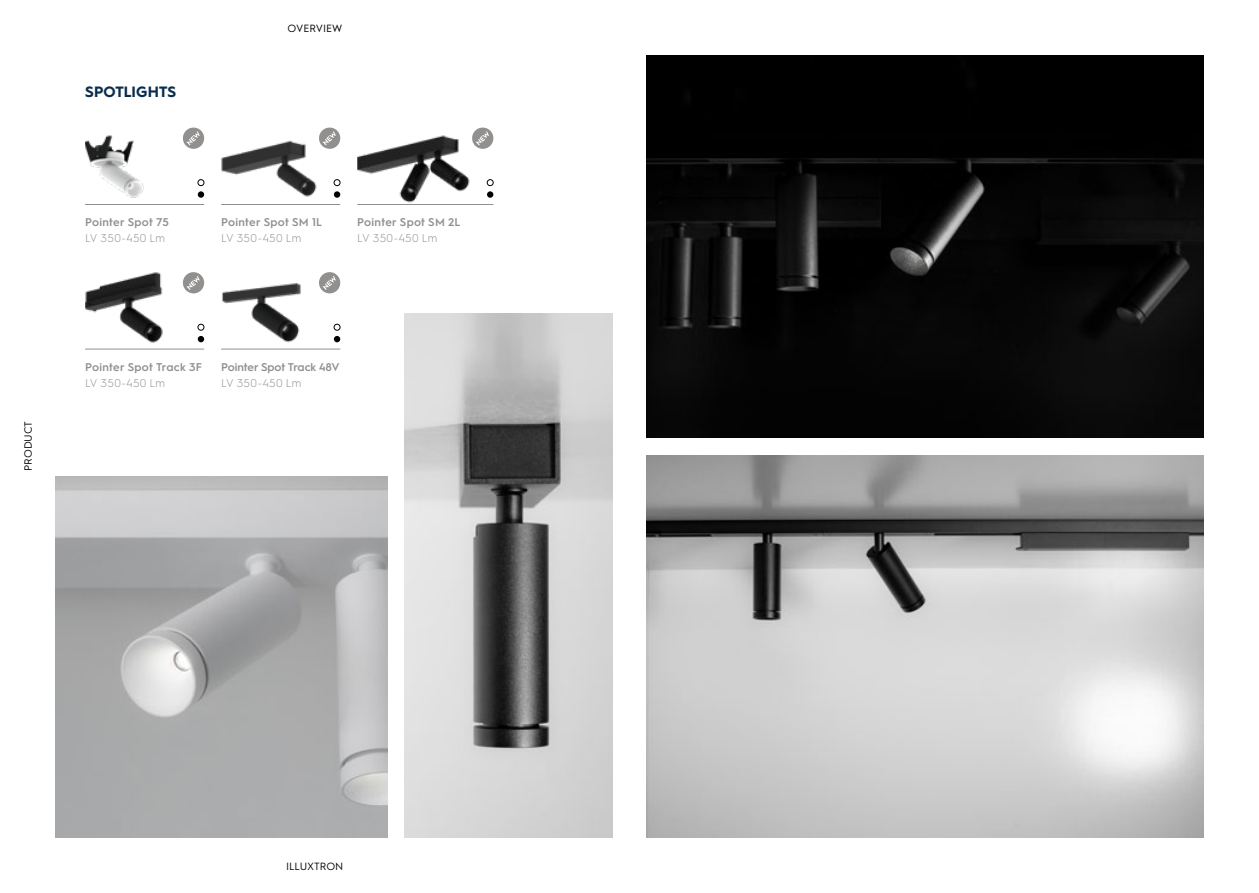
<style>
.page{position:relative;width:1259px;height:893px;background:#fff}
.page>*{position:absolute;margin:0;border:0;box-sizing:border-box;transform-origin:0 0}
.t1{font:700 15px "Hurme Geometric Sans 1";letter-spacing:.005em;color:#0b2d4d}
.t2{font:600 11.25px "Hurme Geometric Sans 1";letter-spacing:.015em;color:#91908e}
.t3{font:300 11.25px "Hurme Geometric Sans 1";letter-spacing:.025em;color:#91908e}
.t4{font:600 11.25px "Hurme Geometric Sans 1";letter-spacing:-.015em;color:#91908e}
.t5{font:10.5px "Hurme Geometric Sans 1";color:#000}
</style>
<div class="page">
<img style="left:55px;top:476px;width:332px;height:362px">
<img style="left:85px;top:272px;width:98px;height:77px">
<img style="left:221px;top:283px;width:112px;height:66px">
<hr style="left:85px;top:349px;width:119px;height:1px;background:#91908e">
<hr style="left:221px;top:349px;width:119px;height:1px;background:#91908e">
<svg style="left:198px;top:336px;width:6px;height:6px"></svg>
<svg style="left:198px;top:324px;width:6px;height:6px"></svg>
<svg style="left:334px;top:336px;width:6px;height:6px"></svg>
<svg style="left:334px;top:324px;width:6px;height:6px"></svg>
<img style="left:85px;top:135px;width:59px;height:63px">
<img style="left:221px;top:140px;width:96px;height:57px">
<hr style="left:85px;top:204px;width:119px;height:1px;background:#91908e">
<hr style="left:221px;top:204px;width:119px;height:1px;background:#91908e">
<hr style="left:357px;top:204px;width:136px;height:1px;background:#91908e">
<img style="left:357px;top:135px;width:113px;height:68px">
<div style="left:198px;top:191px;width:6px;height:7px;background:#000;border-radius:50%"></div>
<div style="left:198px;top:179px;width:6px;height:7px;border:1px solid #000;border-radius:50%"></div>
<div style="left:334px;top:191px;width:6px;height:7px;background:#000;border-radius:50%"></div>
<div style="left:334px;top:179px;width:6px;height:7px;border:1px solid #000;border-radius:50%"></div>
<div style="left:487px;top:191px;width:6px;height:7px;background:#000;border-radius:50%"></div>
<div style="left:487px;top:179px;width:6px;height:7px;border:1px solid #000;border-radius:50%"></div>
<svg style="left:183px;top:127px;width:22px;height:22px"></svg>
<svg style="left:181px;top:272px;width:24px;height:23px"></svg>
<svg style="left:319px;top:127px;width:22px;height:22px"></svg>
<svg style="left:317px;top:272px;width:24px;height:23px"></svg>
<svg style="left:472px;top:127px;width:22px;height:22px"></svg>
<img style="left:404px;top:313px;width:208px;height:525px">
<img style="left:646px;top:55px;width:557px;height:383px">
<img style="left:646px;top:455px;width:557px;height:383px">
<p class="t5" style="left:21px;top:471px;width:52px;rotate:-90deg">PRODUCT</p>
<h1 class="t1" style="left:85px;top:81px;width:93px">SPOTLIGHTS</h1>
<p class="t5" style="left:288px;top:21px;width:56px">OVERVIEW</p>
<p class="t2" style="left:85px;top:214px;width:85px">Pointer Spot 75</p>
<p class="t3" style="left:85px;top:231px;width:82px">LV 350-450 Lm</p>
<p class="t2" style="left:221px;top:214px;width:102px">Pointer Spot SM 1L</p>
<p class="t3" style="left:221px;top:231px;width:82px">LV 350-450 Lm</p>
<p class="t2" style="left:357px;top:214px;width:105px">Pointer Spot SM 2L</p>
<p class="t3" style="left:357px;top:231px;width:82px">LV 350-450 Lm</p>
<p class="t2" style="left:85px;top:359px;width:118px">Pointer Spot Track 3F</p>
<p class="t3" style="left:85px;top:375px;width:82px">LV 350-450 Lm</p>
<p class="t4" style="left:221px;top:359px;width:120px">Pointer Spot Track 48V</p>
<p class="t3" style="left:221px;top:375px;width:82px">LV 350-450 Lm</p>
<p class="t5" style="left:286px;top:858px;width:59px">ILLUXTRON</p>
</div>
